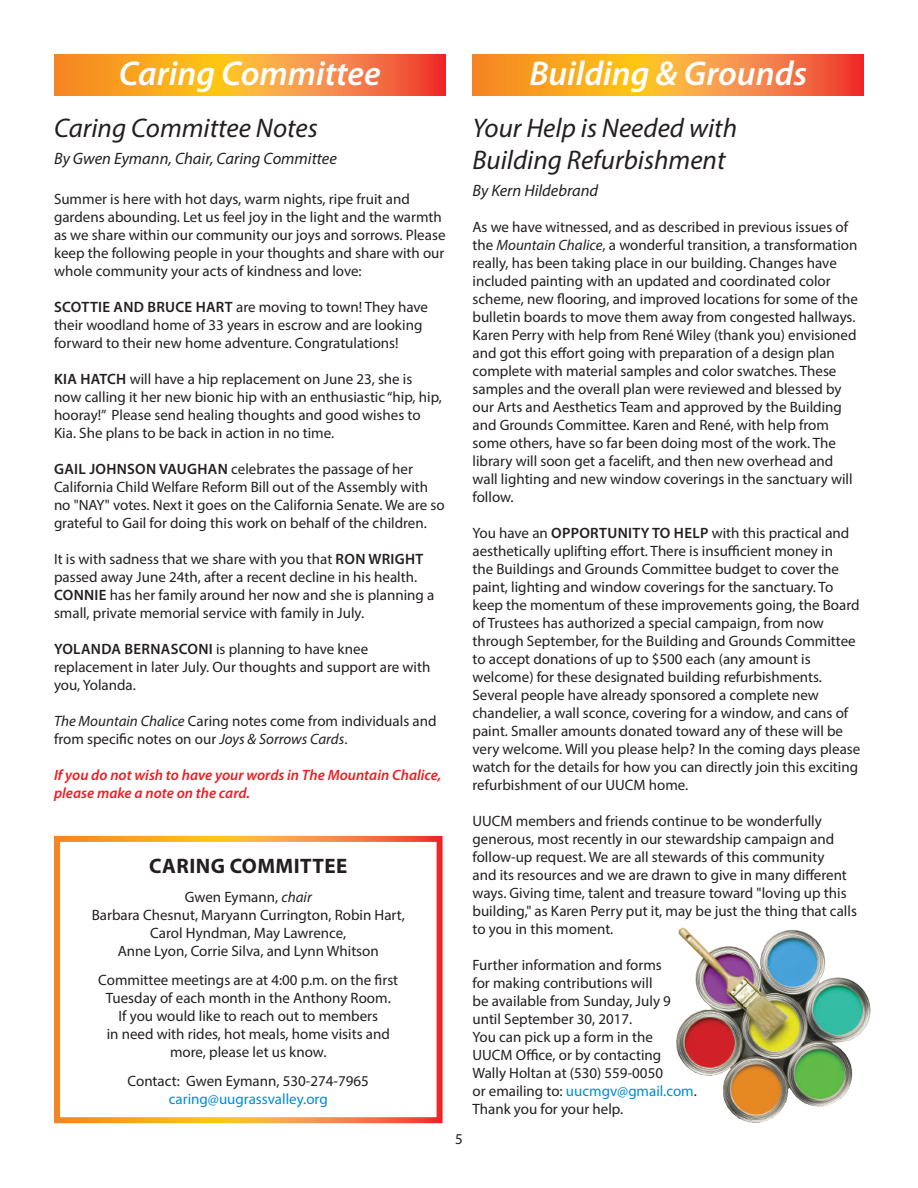
<style>
.page{position:relative;width:918px;height:1188px;background:#fff}
.page>*{position:absolute;margin:0;border:0;box-sizing:border-box;transform-origin:0 0}
.t1{font:italic 600 34.5px "Myriad Pro";color:#fff}
.t2{font:italic 27px/32.4px "Myriad Pro";color:#231f20}
.t3{font:700 21px "Myriad Pro";letter-spacing:.02em;color:#231f20}
.t4{font:italic 16.5px "Myriad Pro";color:#231f20}
.t5{font:15px/18px "Myriad Pro";color:#231f20}
.t6{font:italic 600 15px/18px "Myriad Pro";color:#ee1d23}
.t7{font:15px "Myriad Pro";color:#008cd3}
.s1{font-weight:600}
.s2{font-style:italic}
.s3{color:#008cd3}
</style>
<div class="page">
<svg style="left:54px;top:54px;width:392px;height:41px;background:#f79230"></svg>
<svg style="left:472px;top:54px;width:392px;height:41px;background:#f79330"></svg>
<img style="left:676px;top:927px;width:195px;height:196px">
<h1 class="t1" style="left:119px;top:51px;width:264px">Caring Committee</h1>
<h2 class="t2" style="left:54px;top:111px;width:265px">Caring Committee Notes</h2>
<p class="t4" style="left:54px;top:148px;width:284px">By Gwen Eymann, Chair, Caring Committee</p>
<p class="t5" style="left:54px;top:189px;width:393px">Summer is here with hot days, warm nights, ripe fruit and gardens abounding. Let us feel joy in the light and the warmth as we share within our community our joys and sorrows. Please keep the following people in your thoughts and share with our whole community your acts of kindness and love:</p>
<p class="t5" style="left:54px;top:297px;width:376px"><span class="s1">SCOTTIE AND BRUCE HART</span> are moving to town! They have their woodland home of 33 years in escrow and are looking forward to their new home adventure. Congratulations!</p>
<p class="t5" style="left:54px;top:369px;width:389px"><span class="s1">KIA HATCH</span> will have a hip replacement on June 23, she is now calling it her new bionic hip with an enthusiastic “hip, hip, hooray!” Please send healing thoughts and good wishes to Kia. She plans to be back in action in no time.</p>
<p class="t5" style="left:54px;top:459px;width:392px"><span class="s1">GAIL JOHNSON VAUGHAN</span> celebrates the passage of her California Child Welfare Reform Bill out of the Assembly with no "NAY" votes. Next it goes on the California Senate. We are so grateful to Gail for doing this work on behalf of the children.</p>
<p class="t5" style="left:54px;top:549px;width:382px">It is with sadness that we share with you that <span class="s1">RON WRIGHT </span>passed away June 24th, after a recent decline in his health.<br><span class="s1">CONNIE</span> has her family around her now and she is planning a small, private memorial service with family in July.</p>
<p class="t5" style="left:54px;top:639px;width:378px"><span class="s1">YOLANDA BERNASCONI</span> is planning to have knee replacement in later July. Our thoughts and support are with you, Yolanda.</p>
<p class="t5" style="left:54px;top:711px;width:384px"><span class="s2">The Mountain Chalice</span> Caring notes come from individuals and from specific notes on our <span class="s2">Joys &amp; Sorrows Cards</span>.</p>
<p class="t6" style="left:54px;top:765px;width:389px">If you do not wish to have your words in The Mountain Chalice, please make a note on the card.</p>
<h3 class="t3" style="left:149px;top:852px;width:200px">CARING COMMITTEE</h3>
<p class="t5" style="left:92px;top:888px;width:315px;text-align:center">Gwen Eymann, <span class="s2">chair<br></span>Barbara Chesnut, Maryann Currington, Robin Hart, Carol Hyndman, May Lawrence,<br>Anne Lyon, Corrie Silva, and Lynn Whitson</p>
<p class="t5" style="left:98px;top:971px;width:302px;text-align:center">Committee meetings are at 4:00 p.m. on the first Tuesday of each month in the Anthony Room.<br>If you would like to reach out to members<br>in need with rides, hot meals, home visits and more, please let us know.</p>
<p class="t5" style="left:128px;top:1072px;width:243px">Contact: Gwen Eymann, 530-274-7965</p>
<p class="t7" style="left:169px;top:1090px;width:160px">caring@uugrassvalley.org</p>
<p class="t5" style="left:455px;top:1130px;width:9px">5</p>
<h1 class="t1" style="left:529px;top:51px;width:279px">Building &amp; Grounds</h1>
<h2 class="t2" style="left:472px;top:111px;width:266px">Your Help is Needed with<br>Building Refurbishment</h2>
<p class="t4" style="left:472px;top:181px;width:127px">By Kern Hildebrand</p>
<p class="t5" style="left:472px;top:218px;width:387px">As we have witnessed, and as described in previous issues of the <span class="s2">Mountain Chalice</span>, a wonderful transition, a transformation really, has been taking place in our building. Changes have included painting with an updated and coordinated color scheme, new flooring, and improved locations for some of the bulletin boards to move them away from congested hallways.<br>Karen Perry with help from René Wiley (thank you) envisioned and got this effort going with preparation of a design plan complete with material samples and color swatches. These samples and the overall plan were reviewed and blessed by our Arts and Aesthetics Team and approved by the Building and Grounds Committee. Karen and René, with help from some others, have so far been doing most of the work. The library will soon get a facelift, and then new overhead and wall lighting and new window coverings in the sanctuary will follow.</p>
<p class="t5" style="left:472px;top:524px;width:389px">You have an <span class="s1">OPPORTUNITY TO HELP</span> with this practical and aesthetically uplifting effort. There is insufficient money in<br>the Buildings and Grounds Committee budget to cover the paint, lighting and window coverings for the sanctuary. To keep the momentum of these improvements going, the Board of Trustees has authorized a special campaign, from now through September, for the Building and Grounds Committee to accept donations of up to $500 each (any amount is welcome) for these designated building refurbishments.<br>Several people have already sponsored a complete new chandelier, a wall sconce, covering for a window, and cans of paint. Smaller amounts donated toward any of these will be very welcome. Will you please help? In the coming days please watch for the details for how you can directly join this exciting refurbishment of our UUCM home.</p>
<p class="t5" style="left:472px;top:812px;width:386px">UUCM members and friends continue to be wonderfully generous, most recently in our stewardship campaign and follow-up request. We are all stewards of this community<br>and its resources and we are drawn to give in many different ways. Giving time, talent and treasure toward "loving up this building," as Karen Perry put it, may be just the thing that calls to you in this moment.</p>
<p class="t5" style="left:472px;top:956px;width:226px">Further information and forms<br>for making contributions will<br>be available from Sunday, July 9 until September 30, 2017.<br>You can pick up a form in the<br>UUCM Office, or by contacting<br>Wally Holtan at (530) 559-0050<br>or emailing to: <span class="s3">uucmgv@gmail.com</span>.<br>Thank you for your help.</p>
</div>
